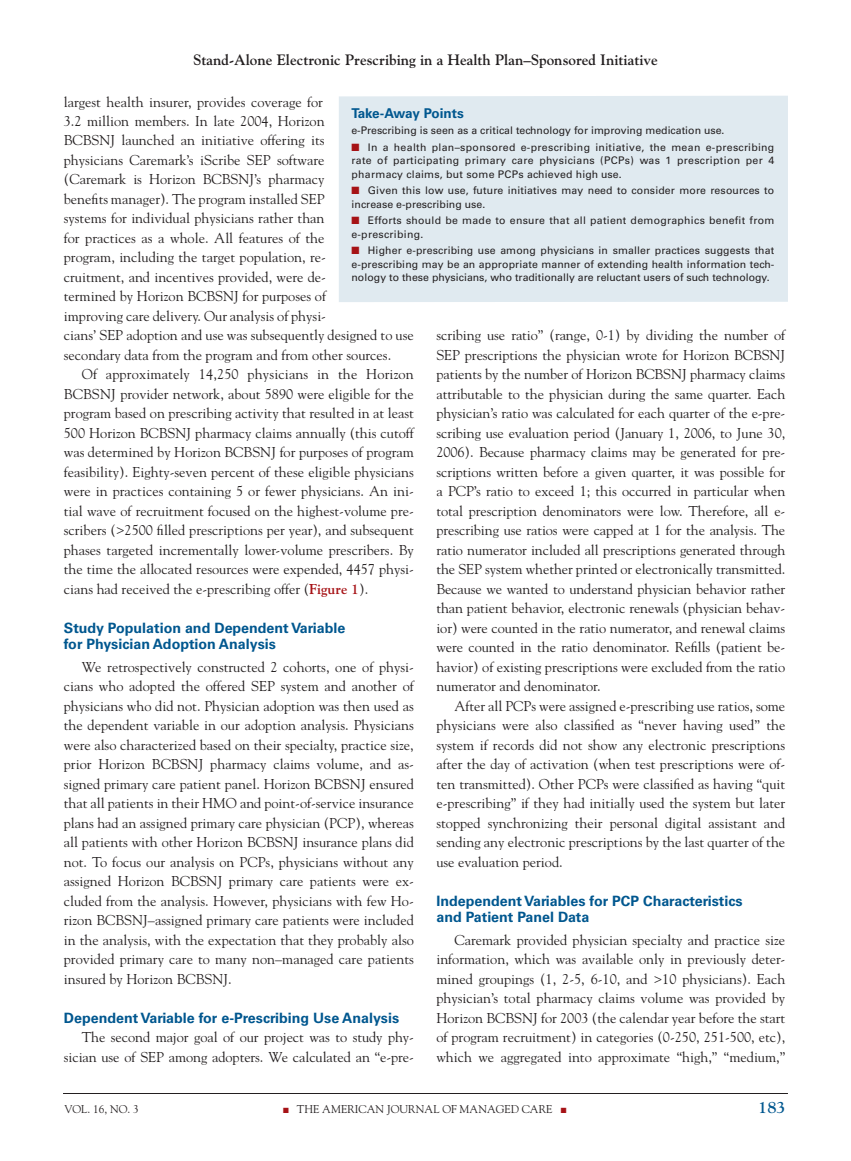
<style>
.page{position:relative;width:851px;height:1161px;background:#fff}
.page>*{position:absolute;margin:0;border:0;box-sizing:border-box;transform-origin:0 0}
.t1{font:700 16.5px "Goudy";color:#00578f}
.t2{font:700 15px "Goudy";color:#231f20}
.t3{font:14.25px/19.5px "Goudy";color:#231f20;text-align:justify}
.t4{font:700 14.25px/16.5px "Univers";color:#00578f}
.t5{font:700 13.5px "Univers";letter-spacing:-.02em;color:#00578f}
.t6{font:11.25px "Goudy";color:#231f20}
.t7{font:10.5px/13.5px "Univers";letter-spacing:.01em;color:#231f20;text-align:justify}
.s1{font-weight:700;color:#a61216}
.s2{color:#a61216}
</style>
<div class="page">
<hr style="left:63px;top:1093px;width:725px;height:1px;background:#231f20">
<div style="left:339px;top:96px;width:449px;height:206px;background:#e0eaf0"></div>
<p class="t2" style="left:193px;top:51px;width:466px">Stand-Alone Electronic Prescribing in a Health Plan–Sponsored Initiative</p>
<p class="t3" style="left:64px;top:92px;width:351px;text-align:left">largest health insurer, provides coverage for<br>3.2 million members. In late 2004, Horizon<br>BCBSNJ launched an initiative offering its<br>physicians Caremark’s iScribe SEP software<br>(Caremark is Horizon BCBSNJ’s pharmacy<br>benefits manager). The program installed SEP<br>systems for individual physicians rather than<br>for practices as a whole. All features of the<br>program, including the target population, re-<br>cruitment, and incentives provided, were de-<br>termined by Horizon BCBSNJ for purposes of<br>improving care delivery. Our analysis of physi-<br>cians’ SEP adoption and use was subsequently designed to use secondary data from the program and from other sources.</p>
<p class="t3" style="left:64px;top:365px;width:351px;text-indent:18px">Of approximately 14,250 physicians in the Horizon BCBSNJ provider network, about 5890 were eligible for the program based on prescribing activity that resulted in at least 500 Horizon BCBSNJ pharmacy claims annually (this cutoff was determined by Horizon BCBSNJ for purposes of program feasibility). Eighty-seven percent of these eligible physicians were in practices containing 5 or fewer physicians. An ini&shy;tial wave of recruitment focused on the highest-volume pre&shy;scribers (&gt;2500 filled prescriptions per year), and subsequent phases targeted incrementally lower-volume prescribers. By the time the allocated resources were expended, 4457 physi&shy;cians had received the e-prescribing offer (<span class="s1">Figure 1</span>).</p>
<p class="t4" style="left:64px;top:620px;width:283px">Study Population and Dependent Variable for Physician Adoption Analysis</p>
<p class="t3" style="left:64px;top:657px;width:351px;text-indent:18px">We retrospectively constructed 2 cohorts, one of physi&shy;cians who adopted the offered SEP system and another of physicians who did not. Physician adoption was then used as the dependent variable in our adoption analysis. Physicians were also characterized based on their specialty, practice size, prior Horizon BCBSNJ pharmacy claims volume, and as&shy;signed primary care patient panel. Horizon BCBSNJ ensured that all patients in their HMO and point-of-service insurance plans had an assigned primary care physician (PCP), whereas all patients with other Horizon BCBSNJ insurance plans did not. To focus our analysis on PCPs, physicians without any assigned Horizon BCBSNJ primary care patients were ex&shy;cluded from the analysis. However, physicians with few Ho&shy;rizon BCBSNJ–assigned primary care patients were included in the analysis, with the expectation that they probably also provided primary care to many non–managed care patients insured by Horizon BCBSNJ.</p>
<p class="t4" style="left:64px;top:1010px;width:337px">Dependent Variable for e-Prescribing Use Analysis</p>
<p class="t3" style="left:64px;top:1027px;width:351px;text-align:right">The second major goal of our project was to study phy&shy;sician use of SEP among adopters. We calculated an “e-pre-</p>
<p class="t5" style="left:351px;top:105px;width:114px">Take-Away Points</p>
<p class="t7" style="left:351px;top:124px;width:374px">e-Prescribing is seen as a critical technology for improving medication use.</p>
<p class="t7" style="left:351px;top:140px;width:424px"><span class="s2">■</span> In a health plan–sponsored e-prescribing initiative, the mean e-prescribing rate of participating primary care physicians (PCPs) was 1 prescription per 4 pharmacy claims, but some PCPs achieved high use.</p>
<p class="t7" style="left:351px;top:184px;width:424px"><span class="s2">■</span> Given this low use, future initiatives may need to consider more resources to increase e-prescribing use.</p>
<p class="t7" style="left:351px;top:214px;width:424px"><span class="s2">■</span> Efforts should be made to ensure that all patient demographics benefit from e-prescribing.</p>
<p class="t7" style="left:351px;top:244px;width:424px"><span class="s2">■</span> Higher e-prescribing use among physicians in smaller practices suggests that e-prescribing may be an appropriate manner of extending health information tech&shy;nology to these physicians, who traditionally are reluctant users of such technology.</p>
<p class="t3" style="left:436px;top:325px;width:350px">scribing use ratio” (range, 0-1) by dividing the number of SEP prescriptions the physician wrote for Horizon BCBSNJ patients by the number of Horizon BCBSNJ pharmacy claims attributable to the physician during the same quarter. Each physician’s ratio was calculated for each quarter of the e-pre&shy;scribing use evaluation period (January 1, 2006, to June 30, 2006). Because pharmacy claims may be generated for pre&shy;scriptions written before a given quarter, it was possible for a PCP’s ratio to exceed 1; this occurred in particular when total prescription denominators were low. Therefore, all e&shy;prescribing use ratios were capped at 1 for the analysis. The ratio numerator included all prescriptions generated through the SEP system whether printed or electronically transmitted.<br>Because we wanted to understand physician behavior rather than patient behavior, electronic renewals (physician behav&shy;ior) were counted in the ratio numerator, and renewal claims were counted in the ratio denominator. Refills (patient be&shy;havior) of existing prescriptions were excluded from the ratio numerator and denominator.</p>
<p class="t3" style="left:436px;top:696px;width:350px;text-indent:18px">After all PCPs were assigned e-prescribing use ratios, some physicians were also classified as “never having used” the system if records did not show any electronic prescriptions after the day of activation (when test prescriptions were of&shy;ten transmitted). Other PCPs were classified as having “quit e-prescribing” if they had initially used the system but later stopped synchronizing their personal digital assistant and sending any electronic prescriptions by the last quarter of the use evaluation period.</p>
<p class="t4" style="left:436px;top:892px;width:308px">Independent Variables for PCP Characteristics and Patient Panel Data</p>
<p class="t3" style="left:436px;top:930px;width:350px;text-indent:18px">Caremark provided physician specialty and practice size information, which was available only in previously deter&shy;mined groupings (1, 2-5, 6-10, and &gt;10 physicians). Each physician’s total pharmacy claims volume was provided by Horizon BCBSNJ for 2003 (the calendar year before the start of program recruitment) in categories (0-250, 251-500, etc), which we aggregated into approximate “high,” “medium,”</p>
<p class="t6" style="left:64px;top:1102px;width:76px">VOL. 16, NO. 3</p>
<p class="t6" style="left:283px;top:1102px;width:285px"><span class="s2">■</span> THE AMERICAN JOURNAL OF MANAGED CARE <span class="s2">■</span></p>
<p class="t1" style="left:758px;top:1098px;width:29px">183</p>
</div>
